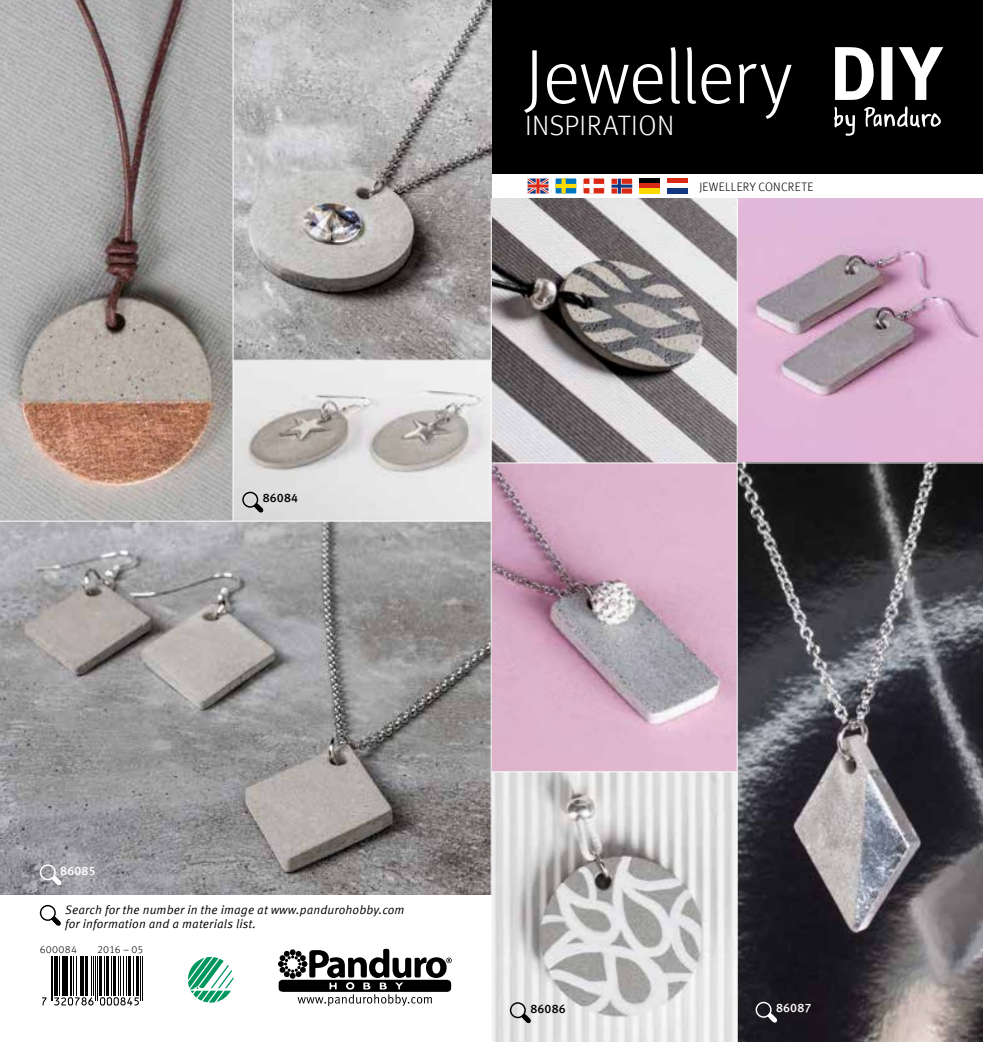
<style>
.page{position:relative;width:983px;height:1042px;background:#fff}
.page>*{position:absolute;margin:0;border:0;box-sizing:border-box;transform-origin:0 0}
.t1{font:300 77px "Meta Offc";letter-spacing:-.02em;color:#fff}
.t2{font:300 28px "Meta Offc";letter-spacing:.015em;color:#fff}
.t3{font:12.25px/14px "Meta Offc Norm Ita";letter-spacing:.01em;color:#000}
.t4{font:300 12.25px "Meta Offc";letter-spacing:.025em;color:#000}
.t5{font:500 12.25px "Meta Offc";letter-spacing:.01em;color:#fff}
.t6{font:500 12.25px "Meta Offc";letter-spacing:.01em;color:#000}
.t7{font:300 10.5px "Meta Offc";letter-spacing:.02em;color:#000}
</style>
<div class="page">
<div style="left:491px;top:0;width:491px;height:174px;background:#000"></div>
<svg style="left:835px;top:47px;width:107px;height:53px"></svg>
<svg style="left:834px;top:106px;width:106px;height:30px"></svg>
<svg style="left:278px;top:949px;width:173px;height:57px"></svg>
<svg style="left:188px;top:957px;width:45px;height:45px"></svg>
<svg style="left:42px;top:997px;width:4px;height:8px"></svg>
<hr style="left:50px;top:956px;width:1px;height:45px;background:#000">
<hr style="left:52px;top:956px;width:1px;height:45px;background:#000">
<hr style="left:54px;top:956px;width:4px;height:40px;background:#000">
<hr style="left:59px;top:956px;width:1px;height:40px;background:#000">
<hr style="left:62px;top:956px;width:2px;height:40px;background:#000">
<hr style="left:65px;top:956px;width:2px;height:40px;background:#000">
<hr style="left:70px;top:956px;width:2px;height:40px;background:#000">
<hr style="left:73px;top:956px;width:1px;height:40px;background:#000">
<hr style="left:76px;top:956px;width:1px;height:40px;background:#000">
<hr style="left:80px;top:956px;width:1px;height:40px;background:#000">
<hr style="left:82px;top:956px;width:2px;height:40px;background:#000">
<hr style="left:84px;top:956px;width:3px;height:40px;background:#000">
<svg style="left:54px;top:997px;width:39px;height:8px"></svg>
<hr style="left:91px;top:956px;width:1px;height:40px;background:#000">
<hr style="left:93px;top:956px;width:1px;height:40px;background:#000">
<hr style="left:95px;top:956px;width:1px;height:45px;background:#000">
<hr style="left:97px;top:956px;width:1px;height:45px;background:#000">
<hr style="left:99px;top:956px;width:3px;height:40px;background:#000">
<hr style="left:104px;top:956px;width:1px;height:40px;background:#000">
<hr style="left:106px;top:956px;width:3px;height:40px;background:#000">
<hr style="left:111px;top:956px;width:1px;height:40px;background:#000">
<hr style="left:113px;top:956px;width:3px;height:40px;background:#000">
<hr style="left:118px;top:956px;width:1px;height:40px;background:#000">
<hr style="left:120px;top:956px;width:1px;height:40px;background:#000">
<hr style="left:122px;top:956px;width:1px;height:40px;background:#000">
<hr style="left:126px;top:956px;width:1px;height:40px;background:#000">
<hr style="left:128px;top:956px;width:3px;height:40px;background:#000">
<svg style="left:100px;top:997px;width:39px;height:8px"></svg>
<hr style="left:133px;top:956px;width:1px;height:40px;background:#000">
<hr style="left:136px;top:956px;width:3px;height:40px;background:#000">
<hr style="left:140px;top:956px;width:1px;height:45px;background:#000">
<hr style="left:142px;top:956px;width:1px;height:45px;background:#000">
<img style="left:491px;top:772px;width:245px;height:270px">
<img style="left:0;top:0;width:232px;height:521px">
<img style="left:233px;top:361px;width:257px;height:160px">
<img style="left:491px;top:198px;width:246px;height:573px">
<img style="left:737px;top:198px;width:245px;height:264px">
<img style="left:737px;top:463px;width:245px;height:579px">
<img style="left:233px;top:0;width:258px;height:360px">
<img style="left:0;top:522px;width:490px;height:373px">
<hr style="left:491px;top:462px;width:491px;height:1px;background:#fff">
<hr style="left:490px;top:198px;width:1px;height:844px;background:#fff">
<hr style="left:736px;top:199px;width:1px;height:843px;background:#fff">
<div style="left:755px;top:1002px;width:16px;height:16px;border:1px solid #fff;border-radius:50%"></div>
<svg style="left:761px;top:1007px;width:20px;height:20px"></svg>
<div style="left:40px;top:864px;width:16px;height:16px;border:1px solid #fff;border-radius:50%"></div>
<svg style="left:46px;top:870px;width:20px;height:19px"></svg>
<div style="left:242px;top:492px;width:16px;height:16px;border:1px solid #000;border-radius:50%"></div>
<svg style="left:248px;top:498px;width:20px;height:19px"></svg>
<div style="left:509px;top:1002px;width:16px;height:16px;border:1px solid #000;border-radius:50%"></div>
<svg style="left:516px;top:1008px;width:19px;height:19px"></svg>
<svg style="left:632px;top:179px;width:1px;height:14px"></svg>
<svg style="left:611px;top:178px;width:21px;height:16px"></svg>
<svg style="left:556px;top:179px;width:21px;height:15px"></svg>
<svg style="left:555px;top:178px;width:21px;height:15px"></svg>
<svg style="left:639px;top:193px;width:21px;height:1px"></svg>
<div style="left:639px;top:178px;width:21px;height:5px;background:#000"></div>
<div style="left:639px;top:183px;width:21px;height:5px;background:#d92915"></div>
<div style="left:639px;top:188px;width:21px;height:5px;background:#ffda00"></div>
<svg style="left:667px;top:193px;width:21px;height:1px"></svg>
<div style="left:667px;top:178px;width:21px;height:5px;background:#d92915"></div>
<div style="left:667px;top:188px;width:21px;height:5px;background:#14387f"></div>
<svg style="left:548px;top:178px;width:1px;height:16px"></svg>
<svg style="left:527px;top:178px;width:21px;height:16px"></svg>
<svg style="left:604px;top:179px;width:1px;height:14px"></svg>
<svg style="left:583px;top:178px;width:21px;height:16px"></svg>
<div style="left:40px;top:905px;width:16px;height:16px;border:1px solid #000;border-radius:50%"></div>
<svg style="left:46px;top:911px;width:15px;height:15px"></svg>
<p class="t6" style="left:263px;top:491px;width:37px">86084</p>
<h1 class="t1" style="left:525px;top:33px;width:269px">Jewellery</h1>
<h2 class="t2" style="left:525px;top:109px;width:151px">INSPIRATION</h2>
<p class="t4" style="left:699px;top:179px;width:115px">JEWELLERY CONCRETE</p>
<p class="t5" style="left:60px;top:863px;width:37px">86085</p>
<p class="t3" style="left:65px;top:903px;width:340px">Search for the number in the image at www.pandurohobby.com for information and a materials list.</p>
<p class="t7" style="left:40px;top:944px;width:39px">600084</p>
<p class="t7" style="left:97px;top:944px;width:48px">2016 – 05</p>
<p class="t6" style="left:530px;top:1001px;width:37px">86086</p>
<p class="t5" style="left:775px;top:1001px;width:37px">86087</p>
</div>
